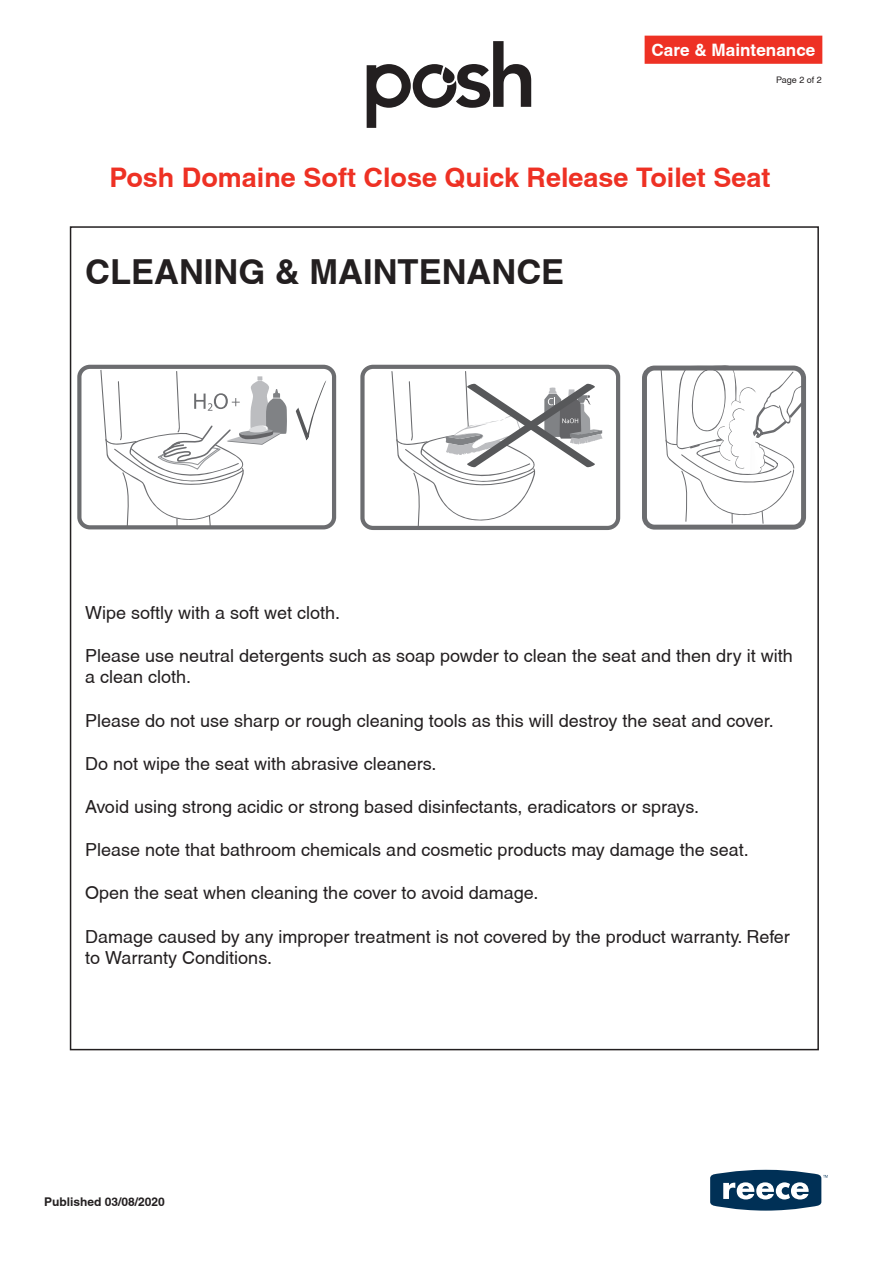
<style>
.page{position:relative;width:893px;height:1263px;background:#fff}
.page>*{position:absolute;margin:0;border:0;box-sizing:border-box;transform-origin:0 0}
.t1{font:700 34.5px "Helvetica";color:#231f20}
.Heading_1{font:700 27px "Helvetica";color:#ee3124}
.t2{font:18px/21.6px "Helvetica";color:#231f20}
.t3{font:700 17.1px "Helvetica";color:#fff}
.t4{font:700 12px "Helvetica";color:#231f20}
.t5{font:9px "Helvetica";color:#231f20}
</style>
<div class="page">
<div style="left:77px;top:365px;width:259px;height:164px;border:4px solid #6c6d70;border-radius:10px"></div>
<svg style="left:295px;top:380px;width:32px;height:60px"></svg>
<svg style="left:100px;top:370px;width:187px;height:157px"></svg>
<div style="left:360px;top:365px;width:260px;height:165px;border:4px solid #6c6d70;border-radius:10px"></div>
<svg style="left:391px;top:371px;width:211px;height:157px"></svg>
<svg style="left:660px;top:365px;width:140px;height:159px"></svg>
<div style="left:642px;top:366px;width:164px;height:164px;border:5px solid #6c6d70;border-radius:10px"></div>
<div style="left:645px;top:36px;width:177px;height:28px;background:#ee3124"></div>
<svg style="left:367px;top:41px;width:164px;height:87px"></svg>
<svg style="left:710px;top:1170px;width:117px;height:40px"></svg>
<p class="t3" style="left:652px;top:40px;width:165px">Care &amp; Maintenance</p>
<p class="t5" style="left:776px;top:74px;width:47px">Page 2 of 2</p>
<p class="Heading_1" style="left:110px;top:161px;width:662px">Posh Domaine Soft Close Quick Release Toilet Seat</p>
<p class="t1" style="left:85px;top:251px;width:481px">CLEANING &amp; MAINTENANCE</p>
<p class="t2" style="left:85px;top:601px;width:256px">Wipe softly with a soft wet cloth.</p>
<p class="t2" style="left:85px;top:645px;width:709px">Please use neutral detergents such as soap powder to clean the seat and then dry it with a clean cloth.</p>
<p class="t2" style="left:85px;top:709px;width:690px">Please do not use sharp or rough cleaning tools as this will destroy the seat and cover.</p>
<p class="t2" style="left:85px;top:753px;width:353px">Do not wipe the seat with abrasive cleaners.</p>
<p class="t2" style="left:85px;top:796px;width:616px">Avoid using strong acidic or strong based disinfectants, eradicators or sprays.</p>
<p class="t2" style="left:85px;top:839px;width:665px">Please note that bathroom chemicals and cosmetic products may damage the seat.</p>
<p class="t2" style="left:85px;top:882px;width:455px">Open the seat when cleaning the cover to avoid damage.</p>
<p class="t2" style="left:85px;top:925px;width:706px">Damage caused by any improper treatment is not covered by the product warranty. Refer to Warranty Conditions.</p>
<p class="t4" style="left:44px;top:1194px;width:122px">Published 03/08/2020</p>
</div>
